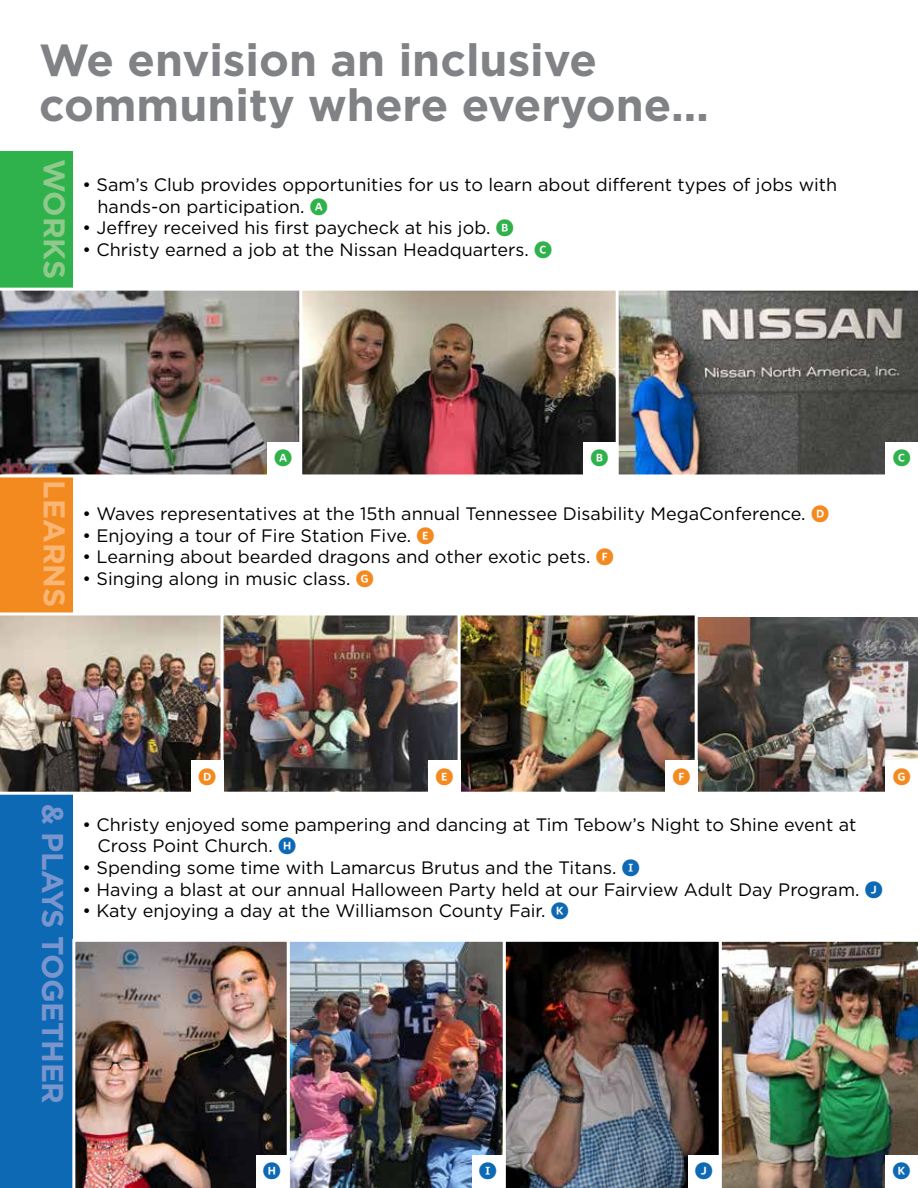
<style>
.page{position:relative;width:918px;height:1188px;background:#fff}
.page>*{position:absolute;margin:0;border:0;box-sizing:border-box;transform-origin:0 0}
.t1{font:700 45px/45px "Gotham";color:#808285}
.t2{font:700 30px "Gotham";letter-spacing:-.02em;color:#7995cd}
.t3{font:700 30px "Gotham";color:#f9b574}
.t4{font:700 30px "Gotham";letter-spacing:-.005em;color:#8fca8c}
.t5{font:18px/21.6px "Gotham";color:#000}
.t6{font:18px "Whitney Index Black Round Bd";color:#f38a20}
.t7{font:18px "Whitney Index Black Round Bd";color:#0e69b4}
.t8{font:18px "Whitney Index Black Round Bd";color:#2fb14b}
.s1{font-family:"Whitney Index Black Round Bd";color:#2fb14b}
.s2{font-family:"Whitney Index Black Round Bd";color:#f38a20}
.s3{font-family:"Whitney Index Black Round Bd";color:#0e69b4}
</style>
<div class="page">
<div style="left:0;top:470px;width:72px;height:187px;background:#f38a20"></div>
<div style="left:0;top:151px;width:72px;height:178px;background:#2fb14b"></div>
<div style="left:0;top:786px;width:72px;height:402px;background:#0e69b4"></div>
<img style="left:0;top:286px;width:298px;height:193px">
<img style="left:0;top:611px;width:219px;height:185px">
<img style="left:219px;top:615px;width:237px;height:177px">
<img style="left:72px;top:939px;width:215px;height:249px">
<img style="left:289px;top:941px;width:214px;height:247px">
<img style="left:505px;top:941px;width:214px;height:247px">
<img style="left:721px;top:941px;width:197px;height:247px">
<img style="left:456px;top:615px;width:237px;height:177px">
<img style="left:693px;top:615px;width:225px;height:177px">
<img style="left:620px;top:290px;width:298px;height:185px">
<img style="left:298px;top:290px;width:322px;height:185px">
<div style="left:267px;top:442px;width:32px;height:32px;background:#fff"></div>
<div style="left:191px;top:761px;width:33px;height:32px;background:#fff"></div>
<div style="left:256px;top:1156px;width:32px;height:32px;background:#fff"></div>
<div style="left:472px;top:1156px;width:32px;height:32px;background:#fff"></div>
<div style="left:688px;top:1156px;width:32px;height:32px;background:#fff"></div>
<div style="left:886px;top:1156px;width:32px;height:32px;background:#fff"></div>
<div style="left:428px;top:761px;width:33px;height:32px;background:#fff"></div>
<div style="left:665px;top:761px;width:33px;height:32px;background:#fff"></div>
<div style="left:886px;top:761px;width:32px;height:32px;background:#fff"></div>
<div style="left:583px;top:442px;width:33px;height:32px;background:#fff"></div>
<div style="left:886px;top:442px;width:32px;height:32px;background:#fff"></div>
<h1 class="t1" style="left:39px;top:38px;width:671px">We envision an inclusive community where everyone…</h1>
<h2 class="t4" style="left:74px;top:159px;width:122px;rotate:90deg">WORKS</h2>
<p class="t5" style="left:97px;top:173px;width:741px;text-indent:-15px">• Sam’s Club provides opportunities for us to learn about different types of jobs with hands-on participation. <span class="s1">A</span></p>
<p class="t5" style="left:82px;top:217px;width:433px">• Jeffrey received his first paycheck at his job. <span class="s1">B</span></p>
<p class="t5" style="left:82px;top:238px;width:471px">• Christy earned a job at the Nissan Headquarters. <span class="s1">C</span></p>
<h2 class="t3" style="left:74px;top:480px;width:128px;rotate:90deg">LEARNS</h2>
<p class="t8" style="left:274px;top:449px;width:20px">A</p>
<p class="t8" style="left:591px;top:449px;width:20px">B</p>
<p class="t8" style="left:893px;top:449px;width:20px">C</p>
<p class="t5" style="left:82px;top:502px;width:748px">• Waves representatives at the 15th annual Tennessee Disability MegaConference. <span class="s2">D</span></p>
<p class="t5" style="left:82px;top:524px;width:354px">• Enjoying a tour of Fire Station Five. <span class="s2">E</span></p>
<p class="t5" style="left:82px;top:546px;width:533px">• Learning about bearded dragons and other exotic pets. <span class="s2">F</span></p>
<p class="t5" style="left:82px;top:567px;width:293px">• Singing along in music class. <span class="s2">G</span></p>
<h2 class="t2" style="left:73px;top:804px;width:302px;rotate:90deg">&amp; PLAYS TOGETHER</h2>
<p class="t6" style="left:198px;top:768px;width:20px">D</p>
<p class="t6" style="left:435px;top:768px;width:20px">E</p>
<p class="t6" style="left:672px;top:768px;width:20px">F</p>
<p class="t6" style="left:893px;top:768px;width:20px">G</p>
<p class="t5" style="left:97px;top:813px;width:760px;text-indent:-15px">• Christy enjoyed some pampering and dancing at Tim Tebow’s Night to Shine event at<br>Cross Point Church. <span class="s3">H</span></p>
<p class="t5" style="left:82px;top:857px;width:559px">• Spending some time with Lamarcus Brutus and the Titans. <span class="s3">I</span></p>
<p class="t5" style="left:82px;top:878px;width:802px">• Having a blast at our annual Halloween Party held at our Fairview Adult Day Program. <span class="s3">J</span></p>
<p class="t5" style="left:82px;top:900px;width:488px">• Katy enjoying a day at the Williamson County Fair. <span class="s3">K</span></p>
<p class="t7" style="left:263px;top:1163px;width:20px">H</p>
<p class="t7" style="left:479px;top:1163px;width:20px">I</p>
<p class="t7" style="left:695px;top:1163px;width:20px">J</p>
<p class="t7" style="left:893px;top:1163px;width:20px">K</p>
</div>
